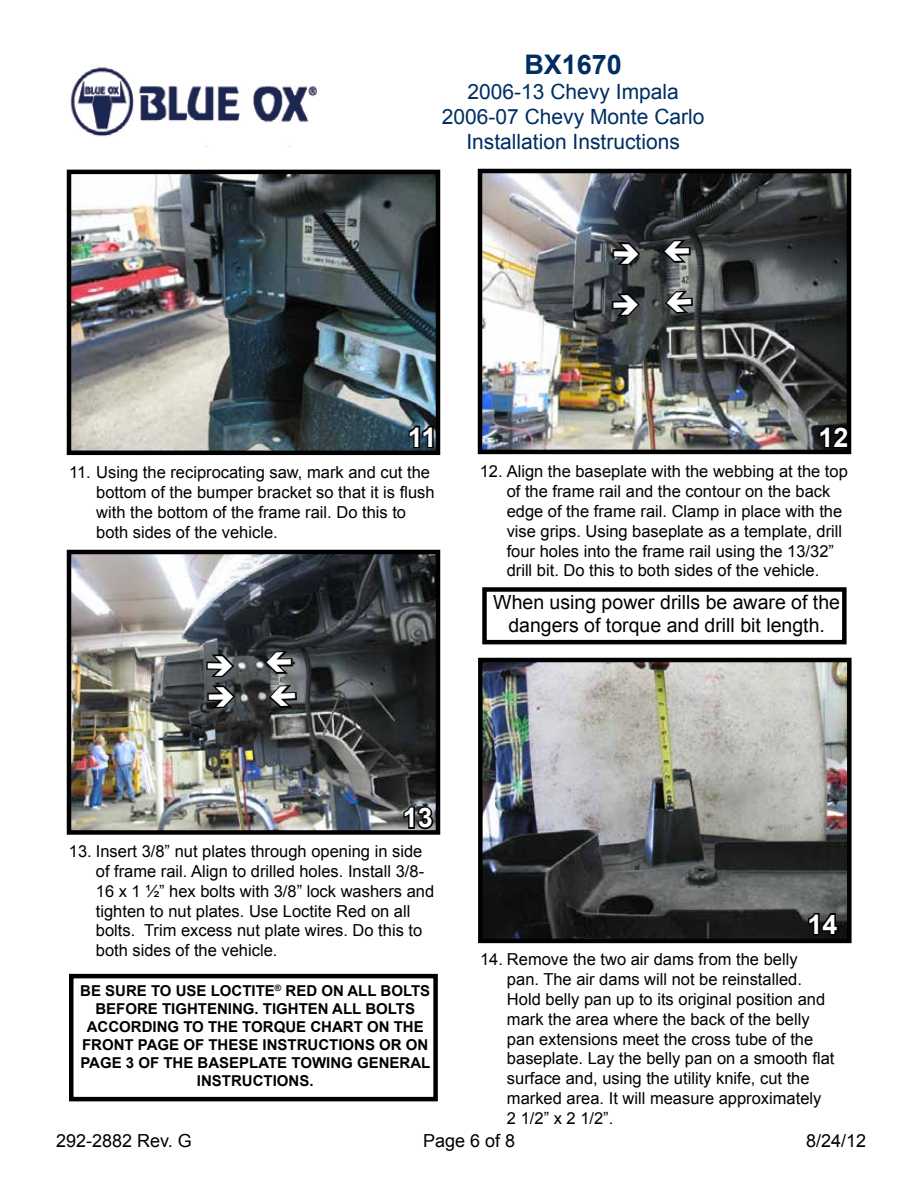
<style>
.page{position:relative;width:918px;height:1188px;background:#fff}
.page>*{position:absolute;margin:0;border:0;box-sizing:border-box;transform-origin:0 0}
.t1{font:700 27px "Arial";color:#fff}
.t2{font:700 27px "Arial";color:#002d62}
.t3{font:21px/25.2px "Arial";color:#002d62;text-align:center}
.t4{font:19.5px/23.4px "Arial";color:#000;text-align:center}
.t5{font:18px "Arial";color:#000}
.t6{font:16.5px/19.8px "Arial";color:#000}
.t7{font:700 15px/18px "Arial";color:#000;text-align:center}
</style>
<div class="page">
<img style="left:70px;top:67px;width:247px;height:80px">
<img style="left:483px;top:174px;width:363px;height:275px">
<div style="left:478px;top:169px;width:373px;height:285px;border:4px solid #000"></div>
<svg style="left:818px;top:424px;width:33px;height:26px"></svg>
<img style="left:483px;top:663px;width:364px;height:275px">
<div style="left:478px;top:658px;width:374px;height:285px;border:4px solid #000"></div>
<svg style="left:807px;top:910px;width:33px;height:27px"></svg>
<div style="left:69px;top:974px;width:369px;height:127px;border:4px solid #000"></div>
<img style="left:72px;top:555px;width:363px;height:275px">
<div style="left:67px;top:550px;width:373px;height:285px;border:4px solid #000"></div>
<svg style="left:402px;top:804px;width:33px;height:27px"></svg>
<img style="left:72px;top:175px;width:363px;height:275px">
<div style="left:67px;top:170px;width:373px;height:285px;border:4px solid #000"></div>
<svg style="left:407px;top:424px;width:28px;height:26px"></svg>
<div style="left:482px;top:587px;width:365px;height:57px;border:4px solid #000"></div>
<svg style="left:263px;top:649px;width:31px;height:27px"></svg>
<svg style="left:267px;top:683px;width:32px;height:27px"></svg>
<svg style="left:205px;top:652px;width:32px;height:59px;background:#36393c"></svg>
<svg style="left:661px;top:238px;width:31px;height:27px"></svg>
<svg style="left:663px;top:289px;width:32px;height:27px"></svg>
<svg style="left:610px;top:291px;width:32px;height:28px"></svg>
<svg style="left:611px;top:240px;width:31px;height:28px"></svg>
<h1 class="t2" style="left:524px;top:46px;width:99px">BX1670</h1>
<p class="t3" style="left:442px;top:79px;width:264px">2006-13 Chevy Impala<br>2006-07 Chevy Monte Carlo<br>Installation Instructions</p>
<h1 class="t1" style="left:408px;top:419px;width:30px">11</h1>
<p class="t6" style="left:96px;top:463px;width:340px;text-indent:-27px">11. Using the reciprocating saw, mark and cut the bottom of the bumper bracket so that it is flush with the bottom of the frame rail. Do this to both sides of the vehicle.</p>
<h1 class="t1" style="left:819px;top:420px;width:32px">12</h1>
<p class="t6" style="left:507px;top:462px;width:343px;text-indent:-27px">12. Align the baseplate with the webbing at the top of the frame rail and the contour on the back edge of the frame rail. Clamp in place with the vise grips. Using baseplate as a template, drill four holes into the frame rail using the 13/32” drill bit. Do this to both sides of the vehicle.</p>
<p class="t4" style="left:493px;top:590px;width:348px">When using power drills be aware of the dangers of torque and drill bit length.</p>
<h1 class="t1" style="left:403px;top:800px;width:32px">13</h1>
<p class="t6" style="left:96px;top:842px;width:340px;text-indent:-27px">13. Insert 3/8” nut plates through opening in side of frame rail. Align to drilled holes. Install 3/8- 16 x 1 ½” hex bolts with 3/8” lock washers and tighten to nut plates. Use Loctite Red on all bolts. Trim excess nut plate wires. Do this to both sides of the vehicle.</p>
<p class="t7" style="left:80px;top:982px;width:352px">BE SURE TO USE LOCTITE<sup>®</sup> RED ON ALL BOLTS BEFORE TIGHTENING. TIGHTEN ALL BOLTS ACCORDING TO THE TORQUE CHART ON THE FRONT PAGE OF THESE INSTRUCTIONS OR ON PAGE 3 OF THE BASEPLATE TOWING GENERAL INSTRUCTIONS.</p>
<h1 class="t1" style="left:807px;top:907px;width:32px">14</h1>
<p class="t6" style="left:507px;top:950px;width:329px;text-indent:-27px">14. Remove the two air dams from the belly<br>pan. The air dams will not be reinstalled.<br>Hold belly pan up to its original position and mark the area where the back of the belly pan extensions meet the cross tube of the baseplate. Lay the belly pan on a smooth flat surface and, using the utility knife, cut the marked area. It will measure approximately 2 1/2” x 2 1/2”.</p>
<p class="t5" style="left:56px;top:1129px;width:137px">292-2882 Rev. G</p>
<p class="t5" style="left:423px;top:1129px;width:94px">Page 6 of 8</p>
<p class="t5" style="left:806px;top:1129px;width:62px">8/24/12</p>
</div>
